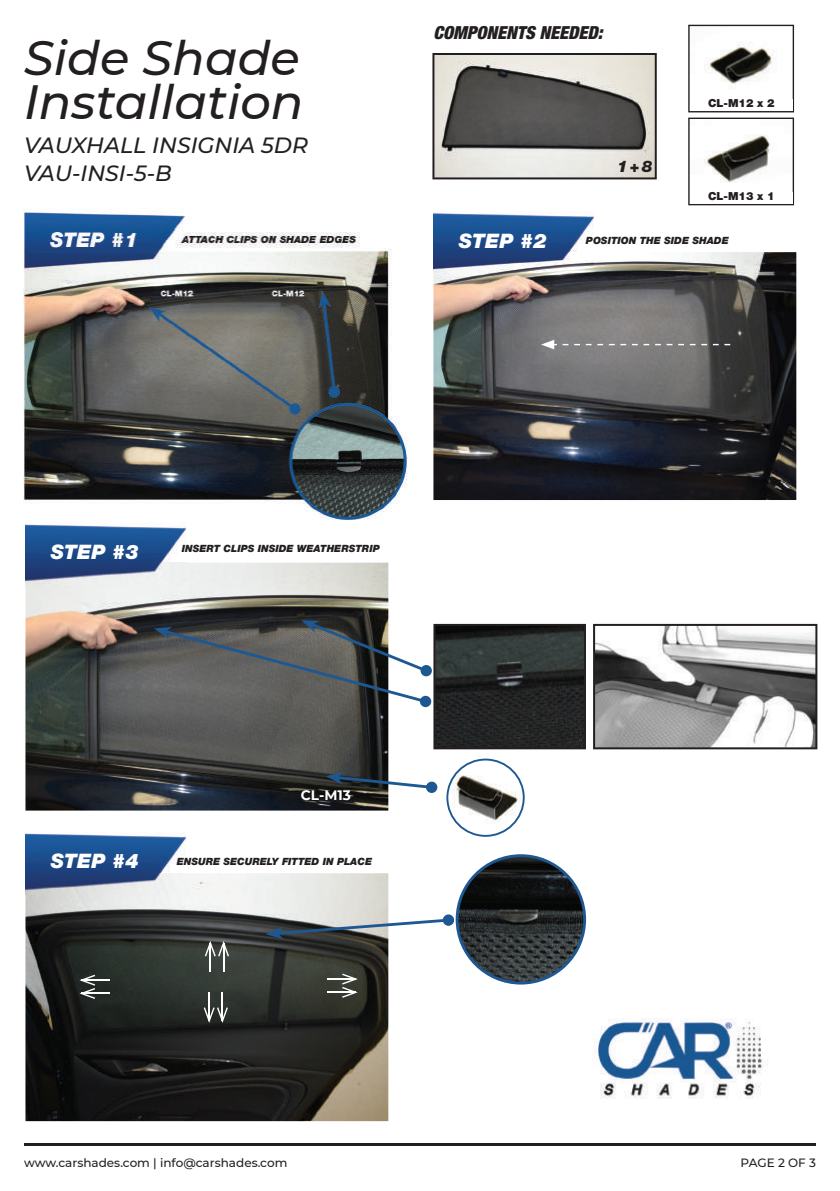
<style>
.page{position:relative;width:840px;height:1191px;background:#fff}
.page>*{position:absolute;margin:0;border:0;box-sizing:border-box;transform-origin:0 0}
.t1{font:italic 900 condensed 48px/40px "Helvetica Neue LT Std";color:#231f20}
.t2{font:italic 500 48px/44px "Montserrat";color:#231f20}
.t3{font:italic 500 22px/28px "Montserrat";color:#231f20}
.t4{font:italic 900 condensed 22px/28px "Helvetica Neue LT Std";color:#231f20}
.t5{font:italic 900 20px "Helvetica Neue LT Std";color:#fff}
.t6{font:italic 900 condensed 18px "Helvetica Neue LT Std";color:#231f20}
.t7{font:italic 900 16px "Helvetica Neue LT Std";color:#231f20}
.t8{font:700 13.8px "Montserrat";color:#fff}
.t9{font:500 12px "Montserrat";color:#231f20}
.t10{font:900 11.2px "Helvetica Neue LT Std";color:#231f20}
.t11{font:italic 900 10px "Helvetica Neue LT Std";color:#231f20}
</style>
<div class="page">
<hr style="left:24px;top:1143px;width:791px;height:2px;background:#231f20">
<img style="left:433px;top:252px;width:362px;height:248px">
<img style="left:25px;top:562px;width:363px;height:248px">
<img style="left:25px;top:873px;width:363px;height:248px">
<img style="left:433px;top:212px;width:160px;height:62px">
<img style="left:25px;top:524px;width:161px;height:61px">
<img style="left:25px;top:833px;width:161px;height:61px">
<svg style="left:688px;top:25px;width:105px;height:87px"></svg>
<svg style="left:688px;top:118px;width:105px;height:87px"></svg>
<svg style="left:433px;top:624px;width:152px;height:125px;background:#282b2b"></svg>
<svg style="left:432px;top:53px;width:224px;height:126px;background:#94928e"></svg>
<svg style="left:593px;top:624px;width:223px;height:125px"></svg>
<svg style="left:265px;top:918px;width:183px;height:21px"></svg>
<div style="left:442px;top:914px;width:12px;height:11px;background:#1e5893;border-radius:50%"></div>
<div style="left:420px;top:665px;width:11px;height:11px;background:#1e5893;border-radius:50%"></div>
<svg style="left:620px;top:344px;width:17px;height:1px"></svg>
<svg style="left:643px;top:344px;width:17px;height:1px"></svg>
<svg style="left:666px;top:344px;width:17px;height:1px"></svg>
<svg style="left:540px;top:340px;width:16px;height:9px"></svg>
<svg style="left:455px;top:854px;width:130px;height:130px"></svg>
<div style="left:689px;top:99px;width:103px;height:12px;background:#fff"></div>
<div style="left:689px;top:192px;width:103px;height:12px;background:#fff"></div>
<svg style="left:154px;top:620px;width:272px;height:83px;background:#676a6b"></svg>
<div style="left:419px;top:696px;width:12px;height:11px;background:#1e5893;border-radius:50%"></div>
<hr style="left:82px;top:992px;width:28px;height:2px;background:#fff">
<hr style="left:221px;top:992px;width:2px;height:29px;background:#fff">
<svg style="left:205px;top:940px;width:24px;height:31px"></svg>
<svg style="left:327px;top:973px;width:30px;height:24px"></svg>
<hr style="left:82px;top:979px;width:28px;height:2px;background:#fff">
<svg style="left:79px;top:974px;width:16px;height:25px"></svg>
<hr style="left:208px;top:992px;width:2px;height:29px;background:#fff">
<svg style="left:203px;top:1007px;width:25px;height:16px"></svg>
<img style="left:593px;top:1018px;width:170px;height:81px">
<img style="left:447px;top:759px;width:76px;height:77px;border-radius:38px">
<div style="left:446px;top:758px;width:78px;height:78px;border:2px solid #1e5893;border-radius:50%"></div>
<svg style="left:325px;top:772px;width:102px;height:18px"></svg>
<div style="left:426px;top:781px;width:11px;height:12px;background:#1e5893;border-radius:50%"></div>
<img style="left:23px;top:209px;width:385px;height:311px">
<h1 class="t1" style="left:25px;top:24px;width:226px">Side Shade<br>Installation</h1>
<h2 class="t4" style="left:25px;top:110px;width:158px">GM INSIGNIA 5DR<br>VAU-INSI-5-B</h2>
<h1 class="t2" style="left:24px;top:34px;width:281px">Side Shade<br>Installation</h1>
<h2 class="t3" style="left:24px;top:131px;width:285px">VAUXHALL INSIGNIA 5DR<br>VAU-INSI-5-B</h2>
<h3 class="t6" style="left:433px;top:22px;width:170px">COMPONENTS NEEDED:</h3>
<h3 class="t7" style="left:616px;top:157px;width:37px">1 + 8</h3>
<p class="t10" style="left:707px;top:97px;width:68px">CL-M12 x 2</p>
<p class="t10" style="left:707px;top:190px;width:68px">CL-M13 x 1</p>
<h3 class="t5" style="left:458px;top:228px;width:89px">STEP #2</h3>
<p class="t11" style="left:585px;top:234px;width:144px">POSITION THE SIDE SHADE</p>
<h3 class="t5" style="left:51px;top:539px;width:89px">STEP #3</h3>
<p class="t11" style="left:182px;top:542px;width:199px">INSERT CLIPS INSIDE WEATHERSTRIP</p>
<h3 class="t8" style="left:300px;top:784px;width:52px">CL-M13</h3>
<h3 class="t5" style="left:51px;top:848px;width:89px">STEP #4</h3>
<p class="t11" style="left:177px;top:855px;width:197px">ENSURE SECURELY FITTED IN PLACE</p>
<p class="t9" style="left:24px;top:1153px;width:265px">www.carshades.com | info@carshades.com</p>
<p class="t9" style="left:740px;top:1153px;width:77px">PAGE 2 OF 3</p>
</div>
